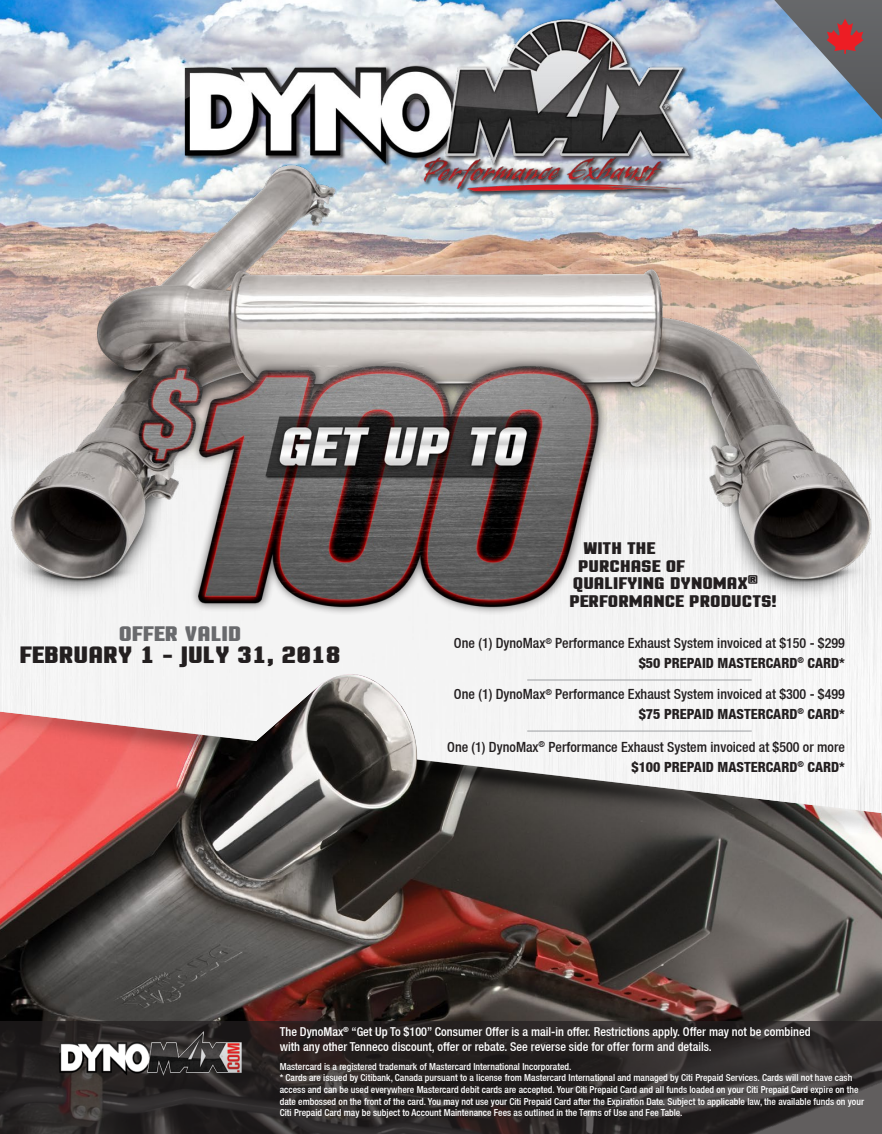
<style>
.page{position:relative;width:882px;height:1134px;background:#fff}
.page>*{position:absolute;margin:0;border:0;box-sizing:border-box;transform-origin:0 0}
.t1{font:700 28.88px "Motion Control";color:#231f20;scale:1.19 1}
.t2{font:700 25.72px "Motion Control";color:#696a6d;scale:1.19 1}
.t3{font:700 20.65px "Motion Control";color:#231f20;scale:1.19 1}
.t4{font:500 condensed 14px "Helvetica Neue LT";color:#231f20}
.t5{font:800 condensed 14px "Helvetica Neue LT";color:#231f20}
.t6{font:500 condensed 12.25px "Helvetica Neue LT";color:#fff}
.t7{font:500 condensed 9.62px/11.5px "Helvetica Neue LT";color:#fff}
</style>
<div class="page">
<img style="left:0;top:813px;width:882px;height:208px">
<img style="left:0;top:603px;width:882px;height:210px">
<img style="left:417px;top:759px;width:465px;height:164px">
<img style="left:0;top:710px;width:255px;height:105px">
<svg style="left:0;top:1021px;width:882px;height:113px;background:#2d2928"></svg>
<img style="left:0;top:0;width:774px;height:88px">
<img style="left:0;top:88px;width:882px;height:515px">
<img style="left:56px;top:1029px;width:190px;height:47px">
<svg style="left:774px;top:0;width:108px;height:119px;background:#7c899e"></svg>
<img style="left:173px;top:9px;width:536px;height:193px">
<hr style="left:527px;top:680px;width:225px;height:1px;background:#9d9fa2">
<hr style="left:527px;top:731px;width:225px;height:1px;background:#9d9fa2">
<img style="left:125px;top:348px;width:479px;height:269px">
<p class="t2" style="left:119px;top:623px;width:104px">OFFER VALID</p>
<p class="t1" style="left:20px;top:643px;width:271px">FEBRUARY 1 - JULY 31, 2018</p>
<p class="t3" style="left:583px;top:540px;width:62px">WITH THE</p>
<p class="t3" style="left:578px;top:557px;width:91px">PURCHASE OF</p>
<p class="t3" style="left:573px;top:575px;width:157px">QUALIFYING DYNOMAX<sup>®</sup></p>
<p class="t3" style="left:569px;top:592px;width:176px">PERFORMANCE PRODUCTS!</p>
<p class="t4" style="left:454px;top:635px;width:392px">One (1) DynoMax<sup>®</sup> Performance Exhaust System invoiced at $150 - $299</p>
<p class="t5" style="left:639px;top:654px;width:208px">$50 PREPAID MASTERCARD<sup>®</sup> CARD*</p>
<p class="t4" style="left:454px;top:686px;width:392px">One (1) DynoMax<sup>®</sup> Performance Exhaust System invoiced at $300 - $499</p>
<p class="t5" style="left:639px;top:705px;width:208px">$75 PREPAID MASTERCARD<sup>®</sup> CARD*</p>
<p class="t4" style="left:447px;top:739px;width:399px">One (1) DynoMax<sup>®</sup> Performance Exhaust System invoiced at $500 or more</p>
<p class="t5" style="left:631px;top:758px;width:215px">$100 PREPAID MASTERCARD<sup>®</sup> CARD*</p>
<p class="t6" style="left:280px;top:1025px;width:532px">The DynoMax<sup>®</sup> “Get Up To $100” Consumer Offer is a mail-in offer. Restrictions apply. Offer may not be combined</p>
<p class="t6" style="left:280px;top:1039px;width:434px">with any other Tenneco discount, offer or rebate. See reverse side for offer form and details.</p>
<p class="t7" style="left:280px;top:1061px;width:293px">Mastercard is a registered trademark of Mastercard International Incorporated.</p>
<p class="t7" style="left:280px;top:1072px;width:586px">* Cards are issued by Citibank, Canada pursuant to a license from Mastercard International and managed by Citi Prepaid Services. Cards will not have cash access and can be used everywhere Mastercard debit cards are accepted. Your Citi Prepaid Card and all funds loaded on your Citi Prepaid Card expire on the date embossed on the front of the card. You may not use your Citi Prepaid Card after the Expiration Date. Subject to applicable law, the available funds on your Citi Prepaid Card may be subject to Account Maintenance Fees as outlined in the Terms of Use and Fee Table.</p>
</div>
